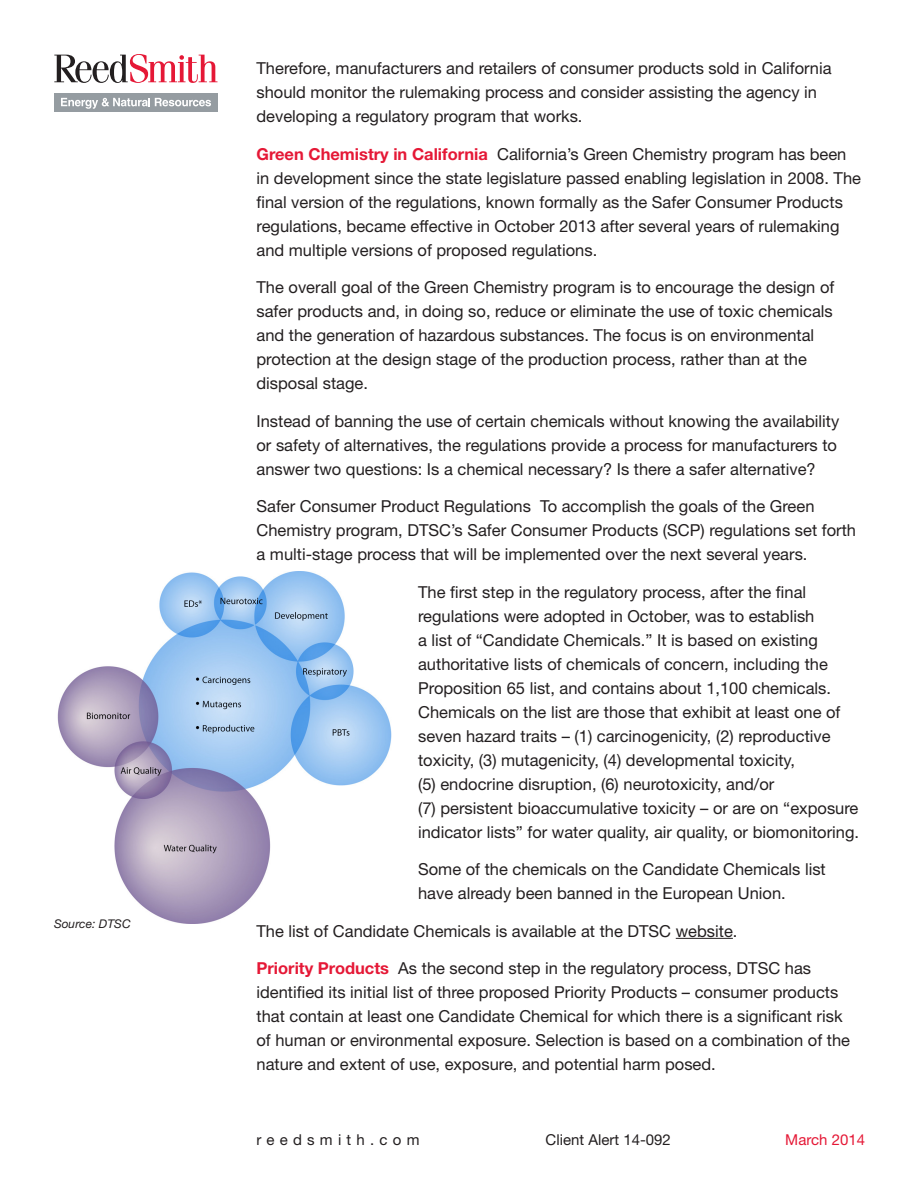
<style>
.page{position:relative;width:918px;height:1188px;background:#fff}
.page>*{position:absolute;margin:0;border:0;box-sizing:border-box;transform-origin:0 0}
.body{font:16.5px/24px "Helvetica Neue LT Std";color:#231f20}
.t1{font:15px "Helvetica Neue LT Std";color:#231f20}
.t2{font:15px "Helvetica Neue LT Std";letter-spacing:.35em;color:#231f20}
.t3{font:15px "Helvetica Neue LT Std";color:#e51836}
.body-2{font:italic 12px "Helvetica Neue LT Std";color:#231f20}
.s1{font-weight:700;color:#e51836}
</style>
<div class="page">
<div style="left:54px;top:93px;width:163px;height:19px;background:#959ca1"></div>
<svg style="left:54px;top:54px;width:164px;height:29px"></svg>
<svg style="left:61px;top:98px;width:150px;height:11px"></svg>
<hr style="left:676px;top:938px;width:57px;height:1px;background:#231f20">
<img style="left:57px;top:572px;width:335px;height:351px">
<p class="body-2" style="left:54px;top:917px;width:78px">Source: DTSC</p>
<p class="body" style="left:256px;top:56px;width:577px">Therefore, manufacturers and retailers of consumer products sold in California should monitor the rulemaking process and consider assisting the agency in developing a regulatory program that works.</p>
<p class="body" style="left:256px;top:142px;width:606px"><span class="s1">Green Chemistry in California</span> California’s Green Chemistry program has been in development since the state legislature passed enabling legislation in 2008. The final version of the regulations, known formally as the Safer Consumer Products regulations, became effective in October 2013 after several years of rulemaking and multiple versions of proposed regulations.</p>
<p class="body" style="left:256px;top:275px;width:579px">The overall goal of the Green Chemistry program is to encourage the design of safer products and, in doing so, reduce or eliminate the use of toxic chemicals and the generation of hazardous substances. The focus is on environmental protection at the design stage of the production process, rather than at the disposal stage.</p>
<p class="body" style="left:256px;top:409px;width:584px">Instead of banning the use of certain chemicals without knowing the availability or safety of alternatives, the regulations provide a process for manufacturers to answer two questions: Is a chemical necessary? Is there a safer alternative?</p>
<p class="body" style="left:256px;top:494px;width:601px">Safer Consumer Product Regulations To accomplish the goals of the Green<br>Chemistry program, DTSC’s Safer Consumer Products (SCP) regulations set forth a multi-stage process that will be implemented over the next several years.</p>
<p class="body" style="left:418px;top:580px;width:442px">The first step in the regulatory process, after the final regulations were adopted in October, was to establish<br>a list of “Candidate Chemicals.” It is based on existing authoritative lists of chemicals of concern, including the Proposition 65 list, and contains about 1,100 chemicals.<br>Chemicals on the list are those that exhibit at least one of seven hazard traits – (1) carcinogenicity, (2) reproductive toxicity, (3) mutagenicity, (4) developmental toxicity,<br>(5) endocrine disruption, (6) neurotoxicity, and/or<br>(7) persistent bioaccumulative toxicity – or are on “exposure indicator lists” for water quality, air quality, or biomonitoring.</p>
<p class="body" style="left:418px;top:857px;width:409px">Some of the chemicals on the Candidate Chemicals list have already been banned in the European Union.</p>
<p class="body" style="left:256px;top:919px;width:482px">The list of Candidate Chemicals is available at the DTSC website.</p>
<p class="body" style="left:256px;top:956px;width:595px"><span class="s1">Priority Products</span> As the second step in the regulatory process, DTSC has identified its initial list of three proposed Priority Products – consumer products that contain at least one Candidate Chemical for which there is a significant risk of human or environmental exposure. Selection is based on a combination of the nature and extent of use, exposure, and potential harm posed.</p>
<p class="t2" style="left:256px;top:1130px;width:165px">reedsmith.com</p>
<p class="t1" style="left:546px;top:1130px;width:127px">Client Alert 14-092</p>
<p class="t3" style="left:785px;top:1130px;width:81px">March 2014</p>
</div>
